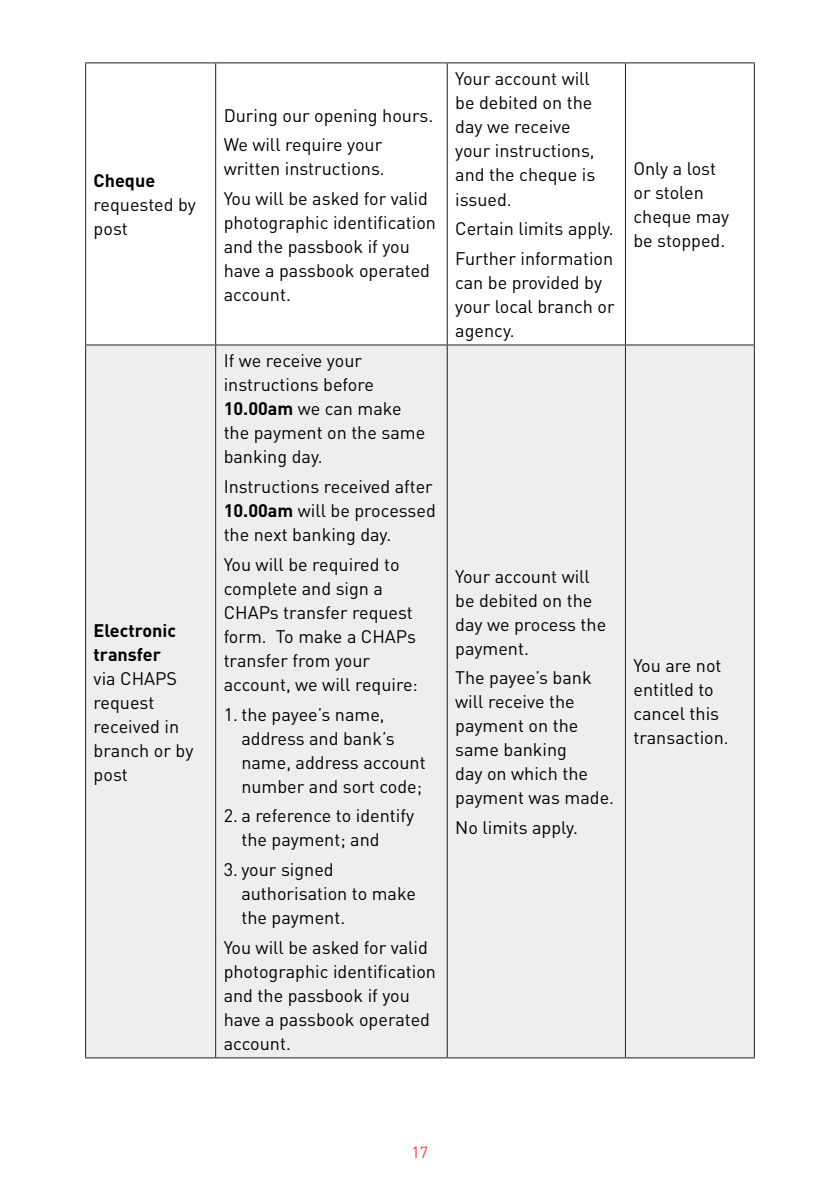
<style>
.page{position:relative;width:840px;height:1191px;background:#fff}
.page>*{position:absolute;margin:0;border:0;box-sizing:border-box;transform-origin:0 0}
.t1{font:18px/24px "DIN";color:#000001}
.t2{font:700 18px/24px "DIN";color:#000001}
.t3{font:16px "DIN";color:#ee3e34}
.s1{font-weight:700}
</style>
<div class="page">
<svg style="left:86px;top:63px;width:667px;height:281px"></svg>
<div style="left:86px;top:345px;width:667px;height:712px;background:#eeeeef"></div>
<hr style="left:85px;top:62px;width:130px;height:1px;background:#231f20">
<hr style="left:85px;top:63px;width:1px;height:281px;background:#231f20">
<hr style="left:215px;top:62px;width:232px;height:1px;background:#231f20">
<hr style="left:215px;top:63px;width:1px;height:281px;background:#231f20">
<hr style="left:447px;top:62px;width:178px;height:1px;background:#231f20">
<hr style="left:446px;top:63px;width:1px;height:281px;background:#231f20">
<hr style="left:625px;top:62px;width:129px;height:1px;background:#231f20">
<hr style="left:624px;top:63px;width:1px;height:281px;background:#231f20">
<hr style="left:753px;top:63px;width:1px;height:281px;background:#231f20">
<hr style="left:85px;top:344px;width:130px;height:1px;background:#231f20">
<hr style="left:85px;top:345px;width:1px;height:712px;background:#231f20">
<hr style="left:215px;top:344px;width:232px;height:1px;background:#231f20">
<hr style="left:215px;top:345px;width:1px;height:712px;background:#231f20">
<hr style="left:447px;top:344px;width:178px;height:1px;background:#231f20">
<hr style="left:446px;top:345px;width:1px;height:712px;background:#231f20">
<hr style="left:625px;top:344px;width:129px;height:1px;background:#231f20">
<hr style="left:624px;top:345px;width:1px;height:712px;background:#231f20">
<hr style="left:753px;top:345px;width:1px;height:712px;background:#231f20">
<hr style="left:85px;top:1057px;width:130px;height:1px;background:#231f20">
<hr style="left:215px;top:1057px;width:232px;height:1px;background:#231f20">
<hr style="left:447px;top:1057px;width:178px;height:1px;background:#231f20">
<hr style="left:625px;top:1057px;width:129px;height:1px;background:#231f20">
<p class="t2" style="left:94px;top:168px;width:63px">Cheque</p>
<p class="t1" style="left:94px;top:192px;width:104px">requested by post</p>
<p class="t2" style="left:94px;top:617px;width:84px">Electronic transfer</p>
<p class="t1" style="left:94px;top:666px;width:101px">via CHAPS request received in branch or by post</p>
<p class="t1" style="left:223px;top:100px;width:211px;line-height:29.6px">During our opening hours.<br>We will require your</p>
<p class="t1" style="left:223px;top:154px;width:206px;line-height:29.6px">written instructions.<br>You will be asked for valid</p>
<p class="t1" style="left:223px;top:210px;width:214px">photographic identification and the passbook if you have a passbook operated account.</p>
<p class="t1" style="left:223px;top:348px;width:203px">If we receive your instructions before<br><span class="s1">10.00am</span> we can make the payment on the same banking day.</p>
<p class="t1" style="left:223px;top:474px;width:213px">Instructions received after<br><span class="s1">10.00am</span> will be processed the next banking day.</p>
<p class="t1" style="left:223px;top:552px;width:196px">You will be required to complete and sign a<br>CHAPs transfer request form. To make a CHAPs transfer from your account, we will require:</p>
<p class="t1" style="left:241px;top:701px;width:186px;text-indent:-18px">1. the payee’s name, address and bank’s name, address account number and sort code;</p>
<p class="t1" style="left:241px;top:803px;width:174px;text-indent:-18px">2. a reference to identify the payment; and</p>
<p class="t1" style="left:241px;top:857px;width:176px;text-indent:-18px">3. your signed authorisation to make the payment.</p>
<p class="t1" style="left:223px;top:934px;width:214px">You will be asked for valid photographic identification and the passbook if you have a passbook operated account.</p>
<p class="t1" style="left:455px;top:67px;width:141px">Your account will be debited on the day we receive your instructions, and the cheque is issued.</p>
<p class="t1" style="left:455px;top:213px;width:160px;line-height:29.6px">Certain limits apply.<br>Further information</p>
<p class="t1" style="left:455px;top:270px;width:161px">can be provided by your local branch or agency.</p>
<p class="t1" style="left:633px;top:156px;width:97px">Only a lost or stolen cheque may be stopped.</p>
<p class="t1" style="left:455px;top:564px;width:152px">Your account will be debited on the day we process the payment.</p>
<p class="t1" style="left:455px;top:665px;width:160px">The payee’s bank will receive the payment on the same banking<br>day on which the payment was made.</p>
<p class="t1" style="left:455px;top:815px;width:124px">No limits apply.</p>
<p class="t1" style="left:633px;top:653px;width:97px">You are not entitled to cancel this transaction.</p>
<p class="t3" style="left:411px;top:1142px;width:18px">17</p>
</div>
